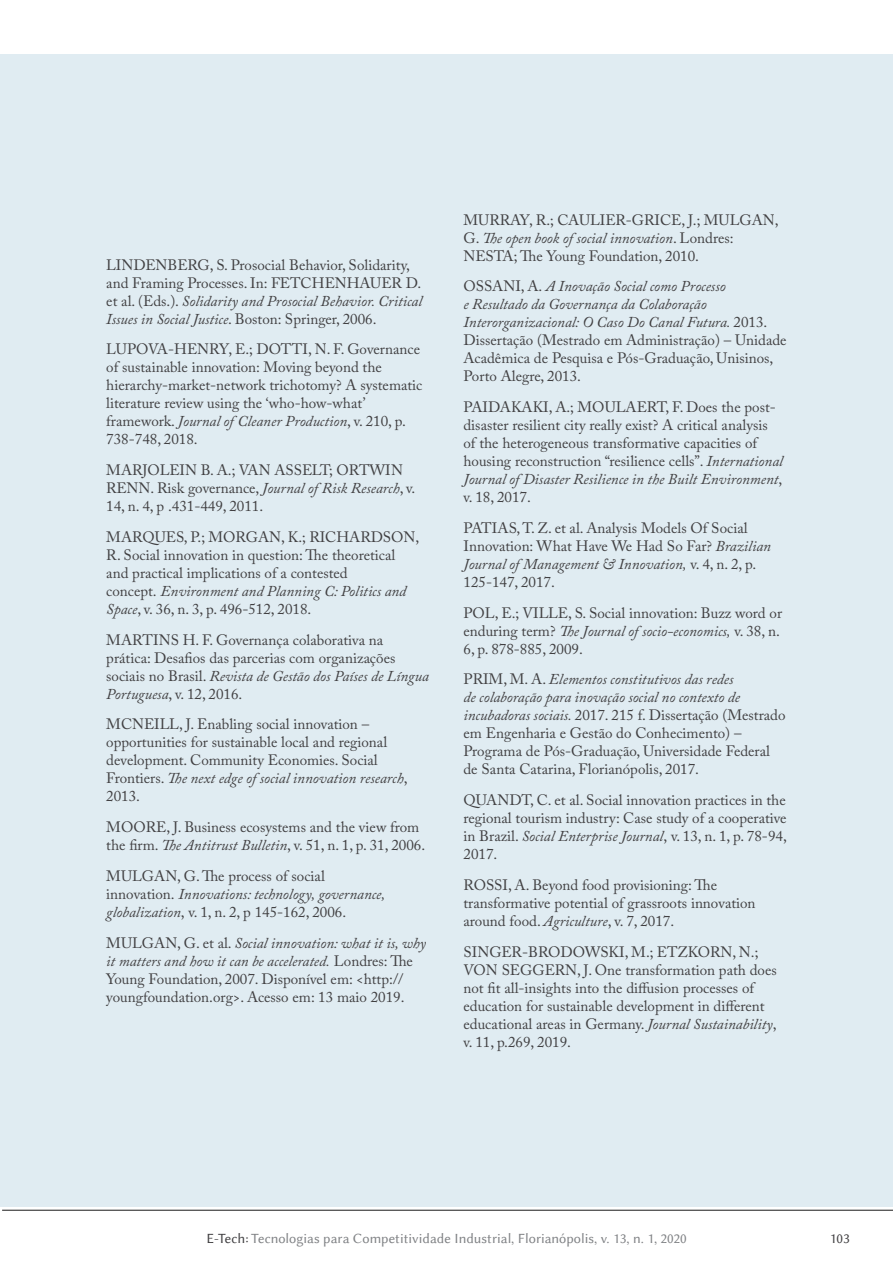
<style>
.page{position:relative;width:893px;height:1263px;background:#fff}
.page>*{position:absolute;margin:0;border:0;box-sizing:border-box;transform-origin:0 0}
.t1{font:15px/18px "Adobe Caslon Pro";color:#414042}
.t2{font:14.25px "Lin Biolinum";color:#808285}
.t3{font:14.25px "Lin Biolinum";color:#414042}
.s1{font-style:italic}
.s2{color:#414042}
</style>
<div class="page">
<hr style="left:2px;top:1210px;width:891px;height:1px;background:#1a1a1a">
<div style="left:0;top:54px;width:446px;height:1152px;background:#e0ecf2"></div>
<div style="left:446px;top:54px;width:447px;height:1152px;background:#e0ecf2"></div>
<p class="t1" style="left:106px;top:255px;width:317px">LINDENBERG, S. Prosocial Behavior, Solidarity, and Framing Processes. In: FETCHENHAUER D. et al. (Eds.). <span class="s1">Solidarity and Prosocial Behavior. Critical Issues in Social Justice</span>. Boston: Springer, 2006.</p>
<p class="t1" style="left:106px;top:340px;width:318px">LUPOVA-HENRY, E.; DOTTI, N. F. Governance of sustainable innovation: Moving beyond the hierarchy-market-network trichotomy? A systematic literature review using the ‘who-how-what’ framework. <span class="s1">Journal of Cleaner Production</span>, v. 210, p.<br>738-748, 2018.</p>
<p class="t1" style="left:106px;top:461px;width:311px">MARJOLEIN B. A.; VAN ASSELT; ORTWIN<br>RENN. Risk governance, <span class="s1">Journal of Risk Research</span>, v.<br>14, n. 4, p .431-449, 2011.</p>
<p class="t1" style="left:106px;top:528px;width:314px">MARQUES, P.; MORGAN, K.; RICHARDSON, R. Social innovation in question: The theoretical and practical implications of a contested<br>concept. <span class="s1">Environment and Planning C: Politics and Space</span>, v. 36, n. 3, p. 496-512, 2018.</p>
<p class="t1" style="left:106px;top:630px;width:324px">MARTINS H. F. Governança colaborativa na prática: Desafios das parcerias com organizações sociais no Brasil. <span class="s1">Revista de Gestão dos Países de Língua Portuguesa</span>, v. 12, 2016.</p>
<p class="t1" style="left:106px;top:715px;width:303px">MCNEILL, J. Enabling social innovation – opportunities for sustainable local and regional development. Community Economies. Social Frontiers. <span class="s1">The next edge of social innovation research</span>, 2013.</p>
<p class="t1" style="left:106px;top:818px;width:320px">MOORE, J. Business ecosystems and the view from the firm. <span class="s1">The Antitrust Bulletin</span>, v. 51, n. 1, p. 31, 2006.</p>
<p class="t1" style="left:106px;top:867px;width:280px">MULGAN, G. The process of social innovation. <span class="s1">Innovations: technology, governance, globalization</span>, v. 1, n. 2, p 145-162, 2006.</p>
<p class="t1" style="left:106px;top:933px;width:321px">MULGAN, G. et al. <span class="s1">Social innovation: what it is, why it matters and how it can be accelerated.</span> Londres: The Young Foundation, 2007. Disponível em: &lt;http:// youngfoundation.org&gt;. Acesso em: 13 maio 2019.</p>
<p class="t1" style="left:463px;top:210px;width:317px">MURRAY, R.; CAULIER-GRICE, J.; MULGAN,<br>G. <span class="s1">The open book of social innovation</span>. Londres:<br>NESTA; The Young Foundation, 2010.</p>
<p class="t1" style="left:463px;top:277px;width:325px">OSSANI, A. <span class="s1">A Inovação Social como Processo<br>e Resultado da Governança da Colaboração Interorganizacional: O Caso Do Canal Futura.</span> 2013.<br>Dissertação (Mestrado em Administração) – Unidade Acadêmica de Pesquisa e Pós-Graduação, Unisinos, Porto Alegre, 2013.</p>
<p class="t1" style="left:463px;top:398px;width:321px">PAIDAKAKI, A.; MOULAERT, F. Does the post&shy;disaster resilient city really exist? A critical analysis of the heterogeneous transformative capacities of housing reconstruction “resilience cells”. <span class="s1">International Journal of Disaster Resilience in the Built Environment</span>, v. 18, 2017.</p>
<p class="t1" style="left:463px;top:519px;width:309px">PATIAS, T. Z. et al. Analysis Models Of Social Innovation: What Have We Had So Far? <span class="s1">Brazilian Journal of Management &amp; Innovation,</span> v. 4, n. 2, p.<br>125-147, 2017.</p>
<p class="t1" style="left:463px;top:603px;width:320px">POL, E.; VILLE, S. Social innovation: Buzz word or enduring term? <span class="s1">The Journal of socio-economics,</span> v. 38, n.<br>6, p. 878-885, 2009.</p>
<p class="t1" style="left:463px;top:670px;width:324px">PRIM, M. A. <span class="s1">Elementos constitutivos das redes<br>de colaboração para inovação social no contexto de incubadoras sociais.</span> 2017. 215 f. Dissertação (Mestrado em Engenharia e Gestão do Conhecimento) – Programa de Pós-Graduação, Universidade Federal de Santa Catarina, Florianópolis, 2017.</p>
<p class="t1" style="left:463px;top:791px;width:325px;text-align:justify">QUANDT, C. et al. Social innovation practices in the regional tourism industry: Case study of a cooperative in Brazil. <span class="s1">Social Enterprise Journal</span>, v. 13, n. 1, p. 78-94, 2017.</p>
<p class="t1" style="left:463px;top:876px;width:294px">ROSSI, A. Beyond food provisioning: The transformative potential of grassroots innovation around food. <span class="s1">Agriculture</span>, v. 7, 2017.</p>
<p class="t1" style="left:463px;top:942px;width:315px">SINGER-BRODOWSKI, M.; ETZKORN, N.; VON SEGGERN, J. One transformation path does not fit all-insights into the diffusion processes of education for sustainable development in different educational areas in Germany. <span class="s1">Journal Sustainability</span>, v. 11, p.269, 2019.</p>
<p class="t2" style="left:206px;top:1230px;width:482px"><span class="s2">E-Tech:</span> Tecnologias para Competitividade Industrial, Florianópolis, v. 13, n. 1, 2020</p>
<p class="t3" style="left:830px;top:1230px;width:21px">103</p>
</div>
